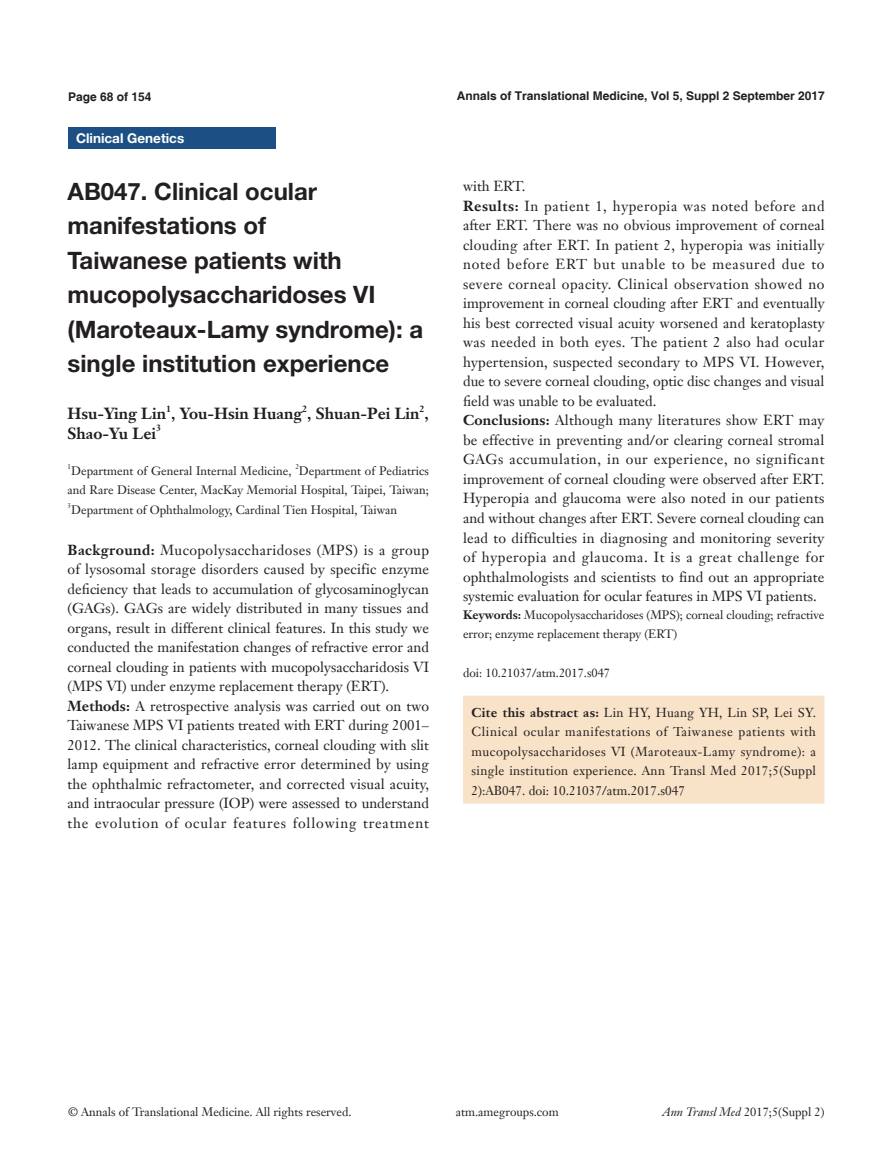
<style>
.page{position:relative;width:893px;height:1170px;background:#fff}
.page>*{position:absolute;margin:0;border:0;box-sizing:border-box;transform-origin:0 0}
.文题{font:700 24px/34.5px "Helvetica Neue LT Pro";color:#231f20}
.作者{font:700 15.75px "Janson Text LT";color:#231f20}
.t1{font:14.25px/19.5px "Janson Text LT";color:#231f20;text-align:justify}
.栏目{font:700 13.5px "Helvetica Neue LT Pro";color:#fff}
._5行{font:12.75px/19.5px "Janson Text LT";letter-spacing:.01em;color:#231f20;text-align:justify}
.单位{font:12px/19.5px "Janson Text LT";color:#231f20;text-align:right}
.t2{font:700 12px "Helvetica";color:#231f20}
.作者-2{font:700 9.15px "Janson Text LT";color:#231f20}
.单位-2{font:7.05px "Janson Text LT";color:#231f20}
.s1{font-weight:700}
.s2{font-style:italic}
</style>
<div class="page">
<div style="left:463px;top:695px;width:361px;height:108px;background:#f9e3c8"></div>
<div style="left:68px;top:128px;width:208px;height:21px;background:#1c5085"></div>
<p class="t2" style="left:68px;top:89px;width:85px">Page 68 of 154</p>
<p class="栏目" style="left:76px;top:130px;width:110px">Clinical Genetics</p>
<p class="文题" style="left:68px;top:173px;width:357px">AB047. Clinical ocular manifestations of<br>Taiwanese patients with mucopolysaccharidoses VI (Maroteaux-Lamy syndrome): a single institution experience</p>
<p class="作者" style="left:68px;top:403px;width:363px">Hsu-Ying Lin , You-Hsin Huang , Shuan-Pei Lin ,</p>
<p class="作者-2" style="left:166px;top:402px;width:7px">1</p>
<p class="作者-2" style="left:302px;top:402px;width:7px">2</p>
<p class="作者-2" style="left:420px;top:402px;width:7px">2</p>
<p class="作者" style="left:68px;top:423px;width:90px">Shao-Yu Lei</p>
<p class="作者-2" style="left:156px;top:422px;width:7px">3</p>
<p class="单位-2" style="left:68px;top:462px;width:5px">1</p>
<p class="单位" style="left:71px;top:460px;width:222px">Department of General Internal Medicine,</p>
<p class="单位-2" style="left:295px;top:462px;width:5px">2</p>
<p class="单位" style="left:68px;top:460px;width:363px">Department of Pediatrics<br>and Rare Disease Center, MacKay Memorial Hospital, Taipei, Taiwan;</p>
<p class="单位-2" style="left:68px;top:501px;width:5px">3</p>
<p class="单位" style="left:71px;top:499px;width:327px">Department of Ophthalmology, Cardinal Tien Hospital, Taiwan</p>
<p class="t1" style="left:68px;top:539px;width:363px"><span class="s1">Background:</span> Mucopolysaccharidoses (MPS) is a group of lysosomal storage disorders caused by specific enzyme deficiency that leads to accumulation of glycosaminoglycan (GAGs). GAGs are widely distributed in many tissues and organs, result in different clinical features. In this study we conducted the manifestation changes of refractive error and corneal clouding in patients with mucopolysaccharidosis VI (MPS VI) under enzyme replacement therapy (ERT).</p>
<p class="t1" style="left:68px;top:695px;width:363px"><span class="s1">Methods:</span> A retrospective analysis was carried out on two Taiwanese MPS VI patients treated with ERT during 2001– 2012. The clinical characteristics, corneal clouding with slit lamp equipment and refractive error determined by using the ophthalmic refractometer, and corrected visual acuity, and intraocular pressure (IOP) were assessed to understand the evolution of ocular features following treatment</p>
<p class="t2" style="left:457px;top:88px;width:370px">Annals of Translational Medicine, Vol 5, Suppl 2 September 2017</p>
<p class="t1" style="left:463px;top:176px;width:64px">with ERT.</p>
<p class="t1" style="left:463px;top:196px;width:363px"><span class="s1">Results:</span> In patient 1, hyperopia was noted before and after ERT. There was no obvious improvement of corneal clouding after ERT. In patient 2, hyperopia was initially noted before ERT but unable to be measured due to severe corneal opacity. Clinical observation showed no improvement in corneal clouding after ERT and eventually his best corrected visual acuity worsened and keratoplasty was needed in both eyes. The patient 2 also had ocular hypertension, suspected secondary to MPS VI. However, due to severe corneal clouding, optic disc changes and visual field was unable to be evaluated.</p>
<p class="t1" style="left:463px;top:410px;width:363px"><span class="s1">Conclusions:</span> Although many literatures show ERT may be effective in preventing and/or clearing corneal stromal GAGs accumulation, in our experience, no significant improvement of corneal clouding were observed after ERT.<br>Hyperopia and glaucoma were also noted in our patients and without changes after ERT. Severe corneal clouding can lead to difficulties in diagnosing and monitoring severity of hyperopia and glaucoma. It is a great challenge for ophthalmologists and scientists to find out an appropriate systemic evaluation for ocular features in MPS VI patients.</p>
<p class="单位" style="left:463px;top:604px;width:363px;text-align:left"><span class="s1">Keywords:</span> Mucopolysaccharidoses (MPS); corneal clouding; refractive error; enzyme replacement therapy (ERT)</p>
<p class="单位" style="left:463px;top:663px;width:149px">doi: 10.21037/atm.2017.s047</p>
<p class="_5行" style="left:471px;top:702px;width:346px"><span class="s1">Cite this abstract as:</span> Lin HY, Huang YH, Lin SP, Lei SY.<br>Clinical ocular manifestations of Taiwanese patients with mucopolysaccharidoses VI (Maroteaux-Lamy syndrome): a single institution experience. Ann Transl Med 2017;5(Suppl 2):AB047. doi: 10.21037/atm.2017.s047</p>
<p class="单位" style="left:68px;top:1102px;width:285px">© Annals of Translational Medicine. All rights reserved.</p>
<p class="单位" style="left:456px;top:1102px;width:104px">atm.amegroups.com</p>
<p class="单位" style="left:662px;top:1102px;width:163px"><span class="s2">Ann Transl Med</span> 2017;5(Suppl 2)</p>
</div>
